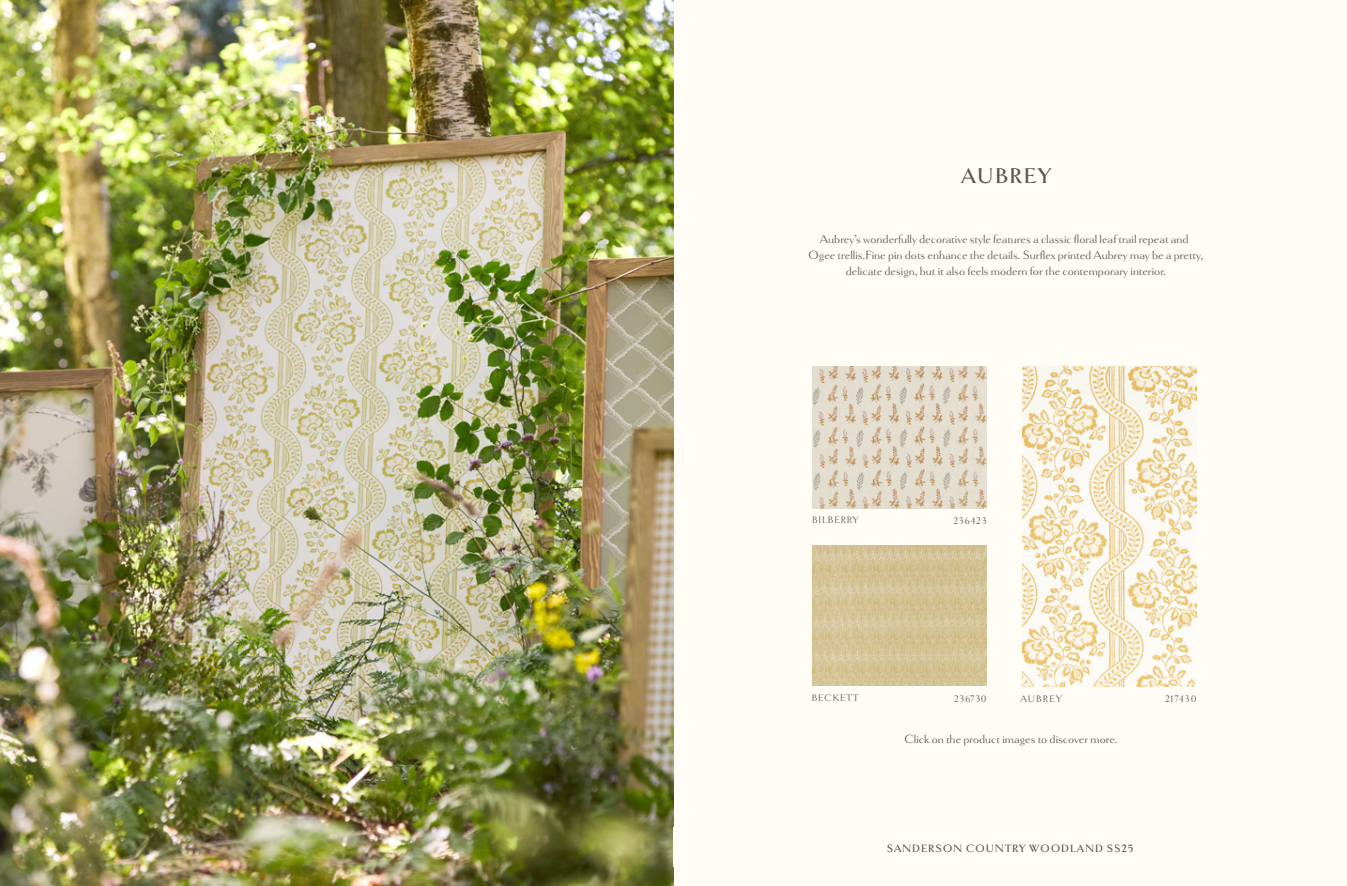
<style>
.page{position:relative;width:1347px;height:886px;background:#fff}
.page>*{position:absolute;margin:0;border:0;box-sizing:border-box;transform-origin:0 0}
.t1{font:700 22.5px "Goldenbook";letter-spacing:.07em;color:#575756}
.t2{font:12.5px/16.1px "Goldenbook";color:#575756;text-align:center}
.t3{font:700 11.25px "Goldenbook";letter-spacing:.07em;color:#575756}
.t4{font:10px "Goldenbook";letter-spacing:.07em;color:#575756}
</style>
<div class="page">
<div style="left:0;top:0;width:1346px;height:886px;background:#fffdf6"></div>
<img style="left:0;top:0;width:673px;height:886px">
<img style="left:812px;top:545px;width:174px;height:141px">
<img style="left:812px;top:366px;width:174px;height:142px">
<img style="left:1022px;top:366px;width:174px;height:320px">
<h1 class="t1" style="left:961px;top:163px;width:92px">AUBREY</h1>
<p class="t2" style="left:808px;top:231px;width:396px">Aubrey’s wonderfully decorative style features a classic floral leaf trail repeat and<br>Ogee trellis.Fine pin dots enhance the details. Surflex printed Aubrey may be a pretty, delicate design, but it also feels modern for the contemporary interior.</p>
<p class="t4" style="left:812px;top:514px;width:48px">BILBERRY</p>
<p class="t4" style="left:953px;top:515px;width:35px">236423</p>
<p class="t4" style="left:811px;top:692px;width:49px">BECKETT</p>
<p class="t4" style="left:1020px;top:693px;width:43px">AUBREY</p>
<p class="t4" style="left:953px;top:693px;width:34px">236730</p>
<p class="t4" style="left:1164px;top:693px;width:33px">217430</p>
<p class="t2" style="left:904px;top:731px;width:215px">Click on the product images to discover more.</p>
<p class="t3" style="left:886px;top:841px;width:248px">SANDERSON COUNTRY WOODLAND SS25</p>
</div>
